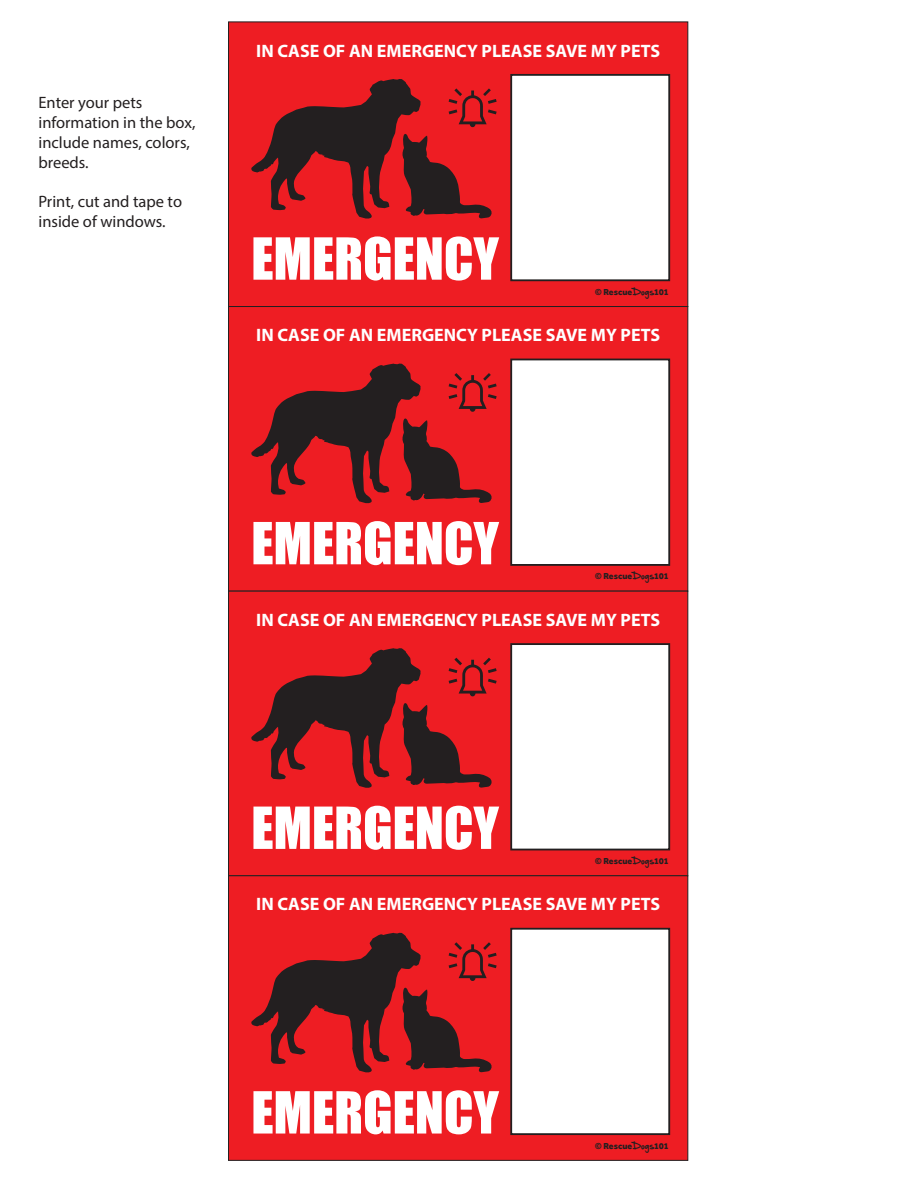
<style>
.page{position:relative;width:918px;height:1188px;background:#fff}
.page>*{position:absolute;margin:0;border:0;box-sizing:border-box;transform-origin:0 0}
.t1{font:53.55px "Impact";color:#fff}
.t2{font:700 18px "Myriad Pro";color:#fff}
.t3{font:16.5px/19.8px "Myriad Pro";color:#231f20}
.t4{font:800 9px "Effra";color:#231f20}
.s1{font-family:"Hand Of Sean";font-weight:400}
</style>
<div class="page">
<div style="left:228px;top:22px;width:460px;height:285px;background:#ee1d23"></div>
<div style="left:510px;top:74px;width:160px;height:207px;background:#fff;border:2px solid #231f20"></div>
<svg style="left:251px;top:79px;width:246px;height:140px"></svg>
<div style="left:228px;top:306px;width:460px;height:286px;background:#ee1d23;border:1px solid #231f20"></div>
<div style="left:510px;top:359px;width:160px;height:207px;background:#fff;border:2px solid #231f20"></div>
<svg style="left:251px;top:364px;width:246px;height:140px"></svg>
<div style="left:228px;top:591px;width:460px;height:285px;background:#ee1d23"></div>
<div style="left:510px;top:643px;width:160px;height:207px;background:#fff;border:2px solid #231f20"></div>
<svg style="left:251px;top:648px;width:246px;height:140px"></svg>
<div style="left:228px;top:875px;width:460px;height:286px;background:#ee1d23;border:1px solid #231f20"></div>
<div style="left:510px;top:928px;width:160px;height:207px;background:#fff;border:2px solid #231f20"></div>
<svg style="left:251px;top:933px;width:246px;height:140px"></svg>
<p class="t3" style="left:38px;top:93px;width:158px">Enter your pets information in the box, include names, colors, breeds.</p>
<p class="t3" style="left:38px;top:192px;width:145px">Print, cut and tape to inside of windows.</p>
<p class="t2" style="left:256px;top:39px;width:405px">IN CASE OF AN EMERGENCY PLEASE SAVE MY PETS</p>
<h1 class="t1" style="left:251px;top:217px;width:249px">EMERGENCY</h1>
<p class="t4" style="left:595px;top:286px;width:75px">© Rescue<span class="s1">Dogs</span>101</p>
<p class="t2" style="left:256px;top:323px;width:405px">IN CASE OF AN EMERGENCY PLEASE SAVE MY PETS</p>
<h1 class="t1" style="left:251px;top:502px;width:249px">EMERGENCY</h1>
<p class="t4" style="left:595px;top:571px;width:75px">© Rescue<span class="s1">Dogs</span>101</p>
<p class="t2" style="left:256px;top:608px;width:405px">IN CASE OF AN EMERGENCY PLEASE SAVE MY PETS</p>
<h1 class="t1" style="left:251px;top:786px;width:249px">EMERGENCY</h1>
<p class="t4" style="left:595px;top:856px;width:75px">© Rescue<span class="s1">Dogs</span>101</p>
<p class="t2" style="left:256px;top:893px;width:405px">IN CASE OF AN EMERGENCY PLEASE SAVE MY PETS</p>
<h1 class="t1" style="left:251px;top:1071px;width:249px">EMERGENCY</h1>
<p class="t4" style="left:595px;top:1140px;width:75px">© Rescue<span class="s1">Dogs</span>101</p>
</div>
